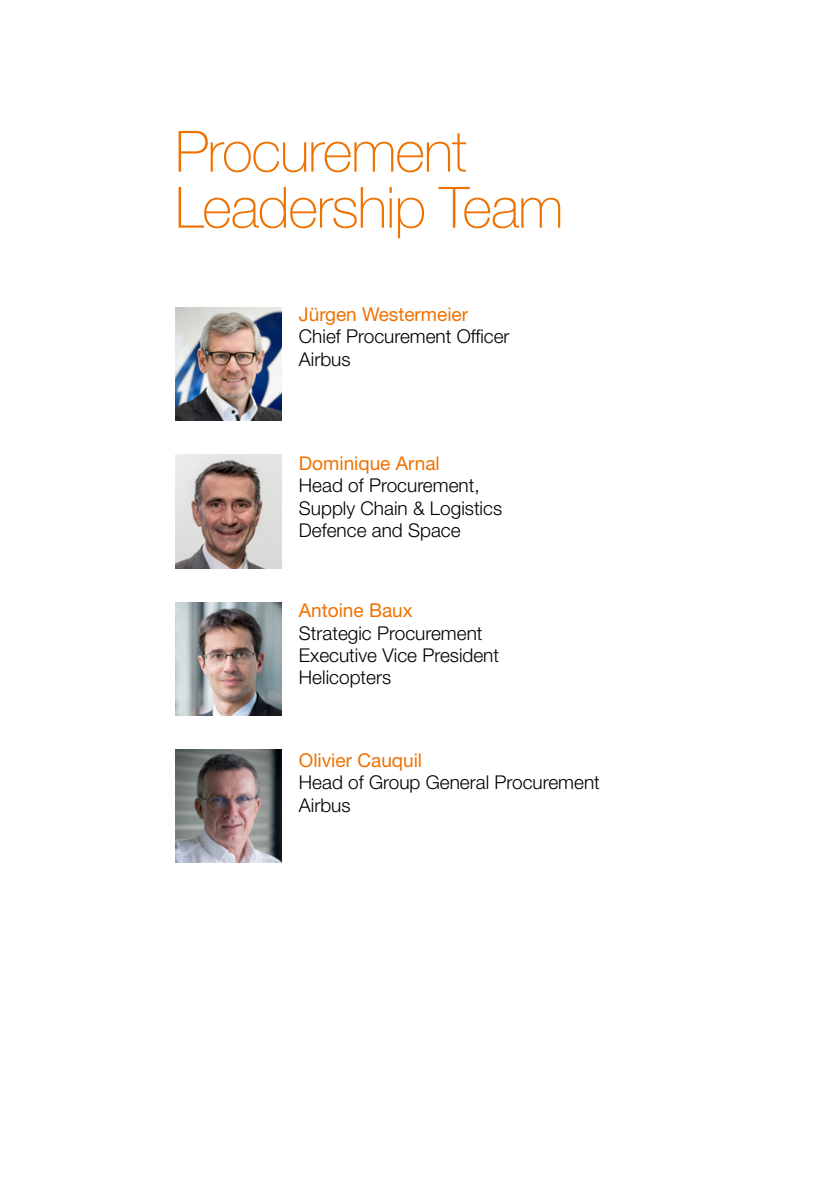
<style>
.page{position:relative;width:840px;height:1191px;background:#fff}
.page>*{position:absolute;margin:0;border:0;box-sizing:border-box;transform-origin:0 0}
.t1{font:100 57px/56px "Helvetica Neue LT Std";letter-spacing:-.02em;color:#ee7203}
.t2{font:300 19px/22.4px "Helvetica Neue LT Std";color:#000}
.t3{font:19px "Helvetica Neue LT Std";color:#ee7203}
</style>
<div class="page">
<img style="left:175px;top:307px;width:107px;height:113px">
<img style="left:175px;top:454px;width:107px;height:114px">
<img style="left:175px;top:602px;width:107px;height:113px">
<img style="left:175px;top:749px;width:107px;height:114px">
<h1 class="t1" style="left:175px;top:123px;width:390px">Procurement<br>Leadership Team</h1>
<p class="t3" style="left:299px;top:303px;width:171px">Jürgen Westermeier</p>
<p class="t2" style="left:299px;top:325px;width:212px">Chief Procurement Officer<br>Airbus</p>
<p class="t3" style="left:299px;top:452px;width:142px">Dominique Arnal</p>
<p class="t2" style="left:299px;top:474px;width:205px">Head of Procurement,<br>Supply Chain &amp; Logistics<br>Defence and Space</p>
<p class="t3" style="left:299px;top:599px;width:115px">Antoine Baux</p>
<p class="t2" style="left:299px;top:621px;width:202px">Strategic Procurement<br>Executive Vice President<br>Helicopters</p>
<p class="t3" style="left:299px;top:748px;width:125px">Olivier Cauquil</p>
<p class="t2" style="left:299px;top:770px;width:302px">Head of Group General Procurement<br>Airbus</p>
</div>
